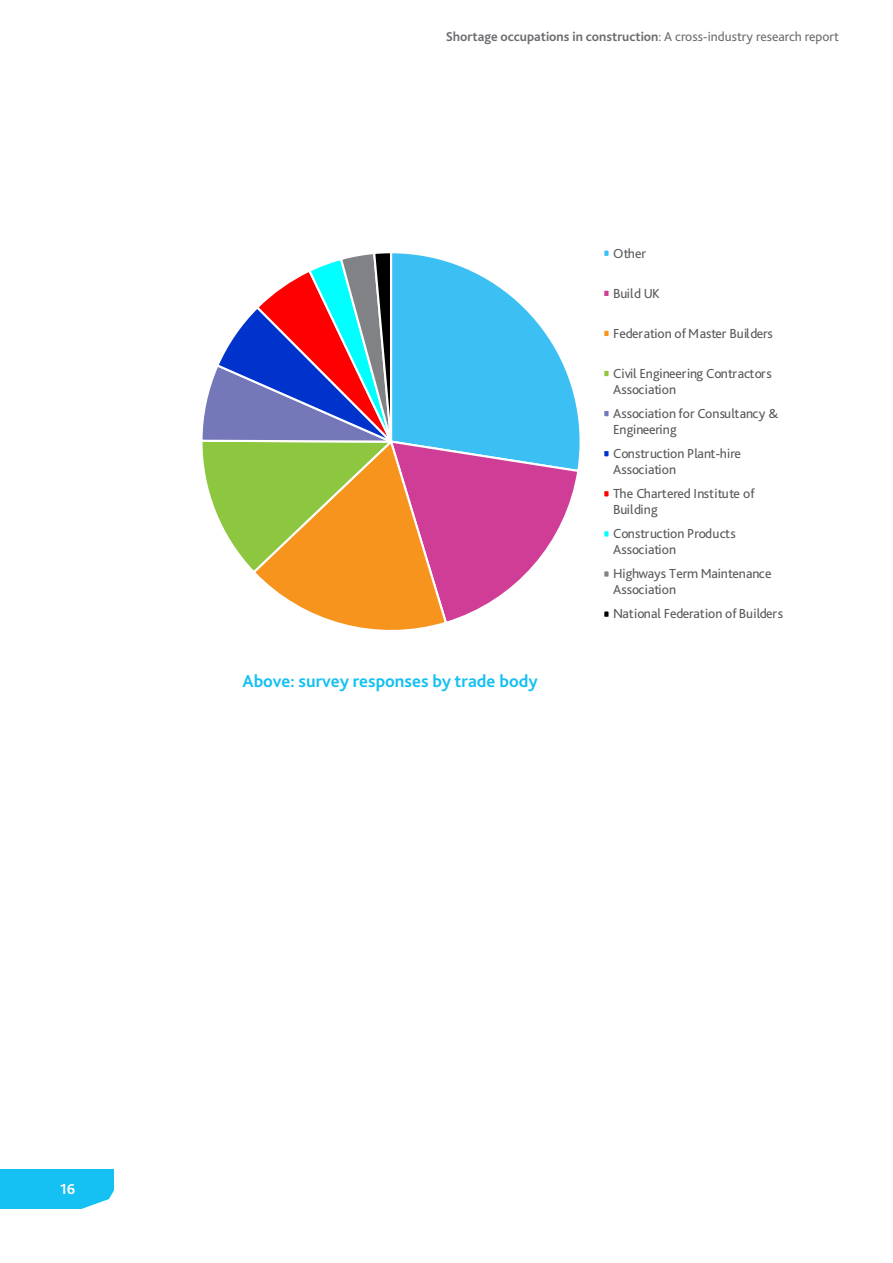
<style>
.page{position:relative;width:893px;height:1263px;background:#fff}
.page>*{position:absolute;margin:0;border:0;box-sizing:border-box;transform-origin:0 0}
.t1{font:700 18px "Bliss 2";color:#15c0f2}
.t2{font:700 15px "Bliss";color:#fff}
.t3{font:13.65px/15.9px "Bliss 2";letter-spacing:-.005em;color:#595959}
.t4{font:700 13.5px "Bliss 2";color:#6c6d70}
.s1{font-weight:400}
</style>
<div class="page">
<div style="left:0;top:1169px;width:114px;height:40px;background:#15c0f2"></div>
<svg style="left:81px;top:1190px;width:33px;height:19px"></svg>
<svg style="left:202px;top:250px;width:407px;height:380px"></svg>
<p class="t4" style="left:446px;top:28px;width:395px">Shortage occupations in construction<span class="s1">: A cross-industry research report</span></p>
<p class="t1" style="left:242px;top:669px;width:297px">Above: survey responses by trade body</p>
<p class="t3" style="left:613px;top:245px;width:35px">Other</p>
<p class="t3" style="left:613px;top:285px;width:48px">Build UK</p>
<p class="t3" style="left:613px;top:325px;width:161px">Federation of Master Builders</p>
<p class="t3" style="left:613px;top:365px;width:160px">Civil Engineering Contractors<br>Association</p>
<p class="t3" style="left:613px;top:405px;width:167px">Association for Consultancy &amp;<br>Engineering</p>
<p class="t3" style="left:613px;top:445px;width:129px">Construction Plant-hire<br>Association</p>
<p class="t3" style="left:613px;top:485px;width:143px">The Chartered Institute of<br>Building</p>
<p class="t3" style="left:613px;top:525px;width:124px">Construction Products<br>Association</p>
<p class="t3" style="left:613px;top:565px;width:160px">Highways Term Maintenance<br>Association</p>
<p class="t3" style="left:613px;top:605px;width:172px">National Federation of Builders</p>
<p class="t2" style="left:60px;top:1179px;width:17px">16</p>
</div>
